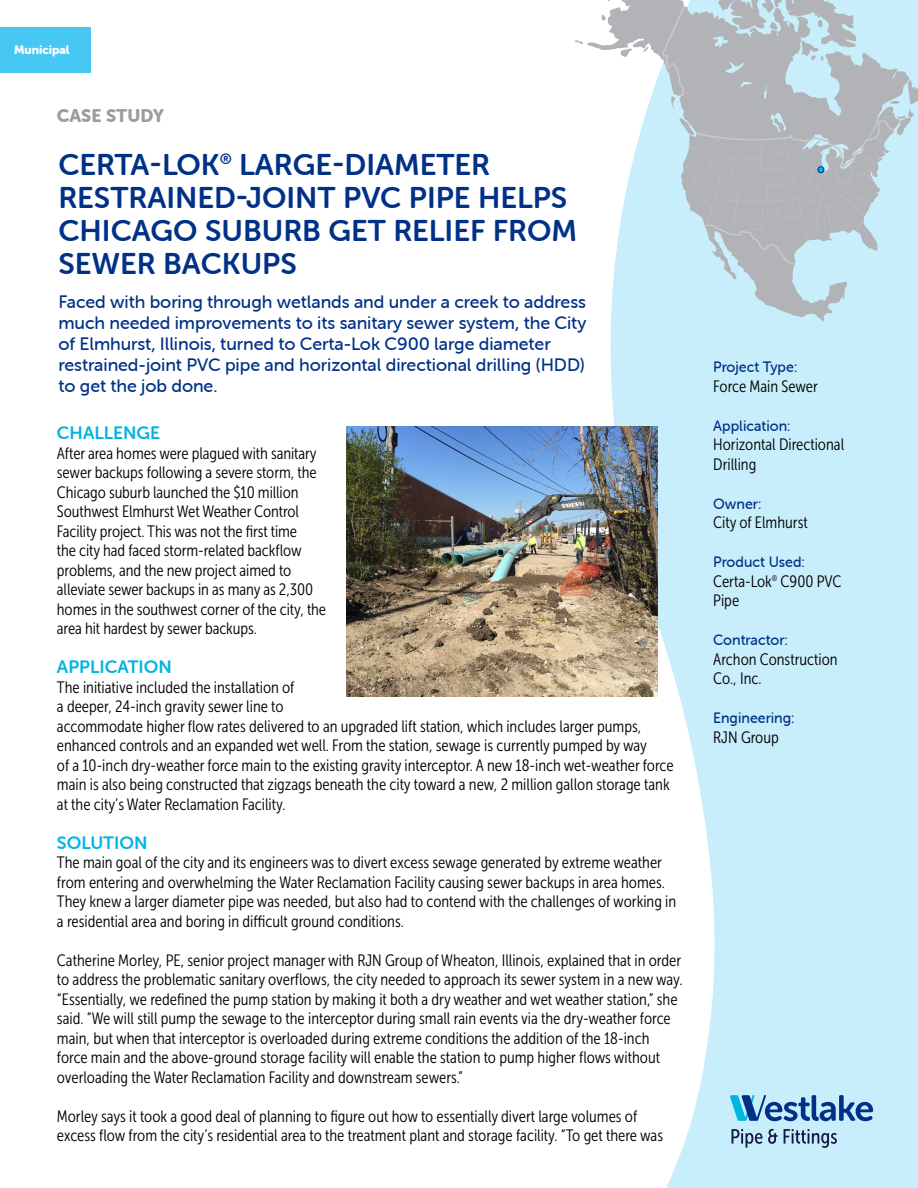
<style>
.page{position:relative;width:918px;height:1188px;background:#fff}
.page>*{position:absolute;margin:0;border:0;box-sizing:border-box;transform-origin:0 0}
.t1{font:30px/33px "Museo Sans Rounded 700";color:#003186}
.t2{font:18px/21px "Museo Sans Rounded 500";letter-spacing:-.005em;color:#003186}
.t3{font:18px "Museo Sans Rounded 700";color:#00b4e3}
.t4{font:18px "Museo Sans Rounded 900";color:#9d9d9f}
.Body{font:16.5px/19.5px "Museo Sans Cond 300";color:#000001}
.t5{font:15px "Museo Sans Rounded 500";color:#003186;scale:.96 1}
.t6{font:12px "Museo Sans Rounded 900";color:#fff}
</style>
<div class="page">
<svg style="left:611px;top:322px;width:307px;height:866px;fill:#c8eefb"></svg>
<svg style="left:575px;top:0;width:343px;height:322px"></svg>
<svg style="left:662px;top:5px;width:23px;height:90px;background:#b6bcc0"></svg>
<svg style="left:730px;top:1095px;width:143px;height:26px;background:#6b9eca"></svg>
<svg style="left:732px;top:1129px;width:30px;height:19px"></svg>
<svg style="left:768px;top:1129px;width:10px;height:15px"></svg>
<svg style="left:784px;top:1129px;width:53px;height:19px"></svg>
<div style="left:0;top:27px;width:91px;height:46px;background:#47c8f2"></div>
<img style="left:347px;top:427px;width:311px;height:270px">
<svg style="left:634px;top:120px;width:260px;height:145px;background:#bac9d0"></svg>
<div style="left:818px;top:166px;width:6px;height:7px;border:1px solid #003186;border-radius:50%"></div>
<p class="t6" style="left:14px;top:43px;width:57px">Municipal</p>
<p class="t4" style="left:57px;top:105px;width:108px">CASE STUDY</p>
<p class="t1" style="left:58px;top:148px;width:520px">CERTA-LOK<sup>®</sup> LARGE-DIAMETER<br>RESTRAINED-JOINT PVC PIPE HELPS<br>CHICAGO SUBURB GET RELIEF FROM<br>SEWER BACKUPS</p>
<p class="t2" style="left:58px;top:292px;width:529px">Faced with boring through wetlands and under a creek to address much needed improvements to its sanitary sewer system, the City of Elmhurst, Illinois, turned to Certa-Lok C900 large diameter restrained-joint PVC pipe and horizontal directional drilling (HDD) to get the job done.</p>
<p class="t3" style="left:57px;top:423px;width:105px">CHALLENGE</p>
<p class="Body" style="left:57px;top:443px;width:271px">After area homes were plagued with sanitary sewer backups following a severe storm, the Chicago suburb launched the $10 million Southwest Elmhurst Wet Weather Control Facility project. This was not the first time<br>the city had faced storm-related backflow problems, and the new project aimed to alleviate sewer backups in as many as 2,300 homes in the southwest corner of the city, the area hit hardest by sewer backups.</p>
<p class="t3" style="left:57px;top:657px;width:116px">APPLICATION</p>
<p class="Body" style="left:57px;top:677px;width:618px">The initiative included the installation of<br>a deeper, 24-inch gravity sewer line to<br>accommodate higher flow rates delivered to an upgraded lift station, which includes larger pumps, enhanced controls and an expanded wet well. From the station, sewage is currently pumped by way<br>of a 10-inch dry-weather force main to the existing gravity interceptor. A new 18-inch wet-weather force main is also being constructed that zigzags beneath the city toward a new, 2 million gallon storage tank at the city’s Water Reclamation Facility.</p>
<p class="t3" style="left:57px;top:832px;width:92px">SOLUTION</p>
<p class="Body" style="left:57px;top:853px;width:621px">The main goal of the city and its engineers was to divert excess sewage generated by extreme weather from entering and overwhelming the Water Reclamation Facility causing sewer backups in area homes.<br>They knew a larger diameter pipe was needed, but also had to contend with the challenges of working in a residential area and boring in difficult ground conditions.</p>
<p class="Body" style="left:57px;top:950px;width:627px">Catherine Morley, PE, senior project manager with RJN Group of Wheaton, Illinois, explained that in order to address the problematic sanitary overflows, the city needed to approach its sewer system in a new way. “Essentially, we redefined the pump station by making it both a dry weather and wet weather station,” she said. “We will still pump the sewage to the interceptor during small rain events via the dry-weather force main, but when that interceptor is overloaded during extreme conditions the addition of the 18-inch force main and the above-ground storage facility will enable the station to pump higher flows without overloading the Water Reclamation Facility and downstream sewers.”</p>
<p class="Body" style="left:57px;top:1106px;width:608px">Morley says it took a good deal of planning to figure out how to essentially divert large volumes of excess flow from the city’s residential area to the treatment plant and storage facility. “To get there was</p>
<p class="t5" style="left:713px;top:359px;width:89px">Project Type:</p>
<p class="Body" style="left:713px;top:376px;width:106px">Force Main Sewer</p>
<p class="t5" style="left:713px;top:417px;width:82px">Application:</p>
<p class="Body" style="left:713px;top:435px;width:132px">Horizontal Directional<br>Drilling</p>
<p class="t5" style="left:713px;top:495px;width:52px">Owner:</p>
<p class="Body" style="left:713px;top:513px;width:96px">City of Elmhurst</p>
<p class="t5" style="left:713px;top:554px;width:97px">Product Used:</p>
<p class="Body" style="left:713px;top:571px;width:130px">Certa-Lok<sup>®</sup> C900 PVC<br>Pipe</p>
<p class="t5" style="left:713px;top:632px;width:79px">Contractor:</p>
<p class="Body" style="left:713px;top:649px;width:126px">Archon Construction<br>Co., Inc.</p>
<p class="t5" style="left:713px;top:710px;width:86px">Engineering:</p>
<p class="Body" style="left:713px;top:727px;width:67px">RJN Group</p>
</div>
